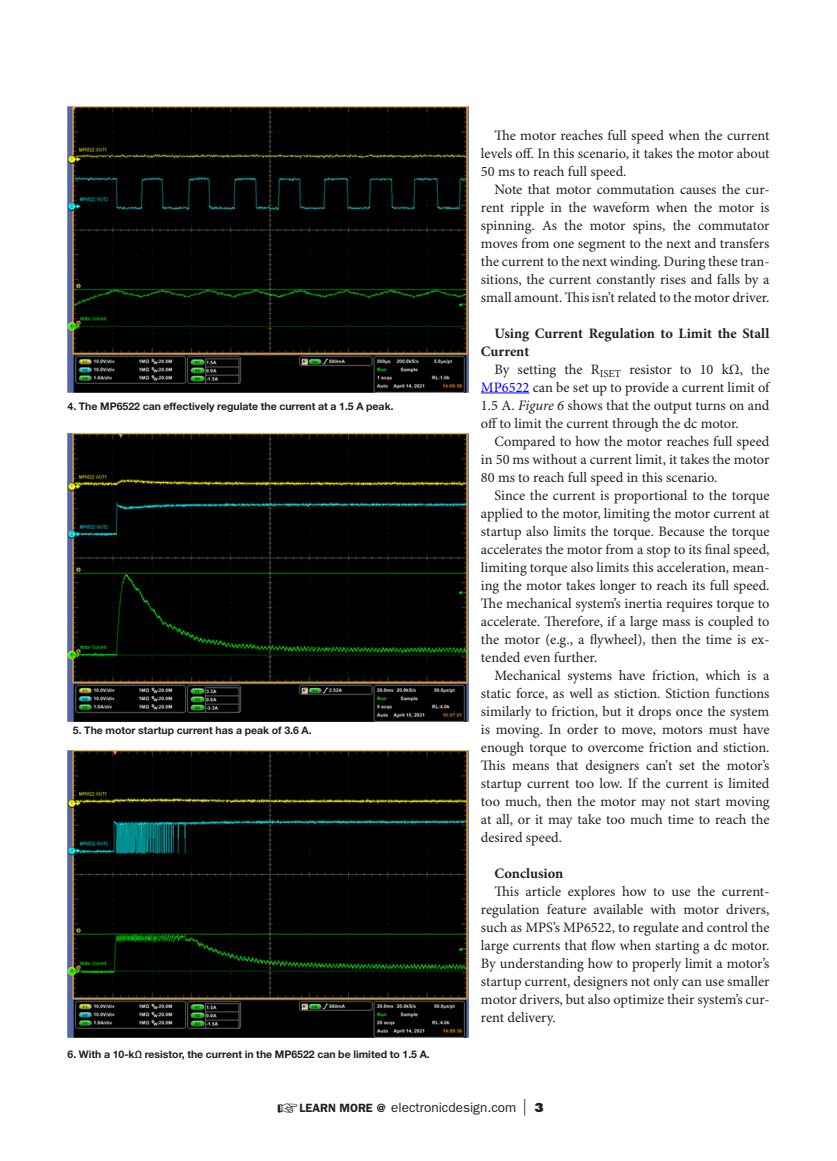
<style>
.page{position:relative;width:837px;height:1161px;background:#fff}
.page>*{position:absolute;margin:0;border:0;box-sizing:border-box;transform-origin:0 0}
.t1{font:14.4px/18px "Minion Pro";color:#231f20;text-align:justify}
.t2{font:700 14.4px/18px "Minion Pro";color:#231f20}
.t3{font:13.5px "ITC Franklin Gothic Std";color:#231f20}
.captions{font:700 10.5px "Helvetica Neue LT Std";color:#231f20}
.s1{color:#00f}
.s2{font-style:italic}
.s3{font-weight:600;font-size:12px}
.s4{font-family:"Futura Std";font-weight:300;font-size:16.5px}
.s5{font-family:"Futura Std";font-weight:800;font-size:12px}
</style>
<div class="page">
<hr style="left:481px;top:393px;width:49px;height:1px;background:#00f">
<img style="left:68px;top:106px;width:401px;height:287px">
<img style="left:68px;top:434px;width:401px;height:287px">
<img style="left:68px;top:751px;width:401px;height:287px">
<p class="captions" style="left:68px;top:399px;width:328px">4. The MP6522 can effectively regulate the current at a 1.5 A peak.</p>
<p class="captions" style="left:73px;top:723px;width:240px">5. The motor startup current has a peak of 3.6 A.</p>
<p class="captions" style="left:68px;top:1047px;width:364px">6. With a 10-kΩ resistor, the current in the MP6522 can be limited to 1.5 A.</p>
<p class="t1" style="left:481px;top:126px;width:290px;text-indent:14px">The motor reaches full speed when the current levels off. In this scenario, it takes the motor about 50 ms to reach full speed.</p>
<p class="t1" style="left:481px;top:180px;width:290px;text-indent:14px">Note that motor commutation causes the cur&shy;rent ripple in the waveform when the motor is spinning. As the motor spins, the commutator moves from one segment to the next and transfers the current to the next winding. During these tran&shy;sitions, the current constantly rises and falls by a small amount. This isn’t related to the motor driver.</p>
<p class="t2" style="left:481px;top:324px;width:290px;text-indent:14px">Using Current Regulation to Limit the Stall<br>Current</p>
<p class="t1" style="left:481px;top:360px;width:290px;text-indent:14px">By setting the R<sub>ISET</sub> resistor to 10 kΩ, the <span class="s1">MP6522</span> can be set up to provide a current limit of 1.5 A. <span class="s2">Figure 6</span> shows that the output turns on and off to limit the current through the dc motor.</p>
<p class="t1" style="left:481px;top:432px;width:290px;text-indent:14px">Compared to how the motor reaches full speed in 50 ms without a current limit, it takes the motor 80 ms to reach full speed in this scenario.</p>
<p class="t1" style="left:481px;top:486px;width:290px;text-indent:14px">Since the current is proportional to the torque applied to the motor, limiting the motor current at startup also limits the torque. Because the torque accelerates the motor from a stop to its final speed, limiting torque also limits this acceleration, mean&shy;ing the motor takes longer to reach its full speed.<br>The mechanical system’s inertia requires torque to accelerate. Therefore, if a large mass is coupled to the motor (e.g., a flywheel), then the time is ex&shy;tended even further.</p>
<p class="t1" style="left:481px;top:666px;width:290px;text-indent:14px">Mechanical systems have friction, which is a static force, as well as stiction. Stiction functions similarly to friction, but it drops once the system is moving. In order to move, motors must have enough torque to overcome friction and stiction.<br>This means that designers can’t set the motor’s startup current too low. If the current is limited too much, then the motor may not start moving at all, or it may take too much time to reach the desired speed.</p>
<p class="t2" style="left:494px;top:864px;width:70px">Conclusion</p>
<p class="t1" style="left:481px;top:882px;width:290px;text-indent:14px">This article explores how to use the current&shy;regulation feature available with motor drivers, such as MPS’s MP6522, to regulate and control the large currents that flow when starting a dc motor.<br>By understanding how to properly limit a motor’s startup current, designers not only can use smaller motor drivers, but also optimize their system’s cur&shy;rent delivery.</p>
<p class="t3" style="left:277px;top:1099px;width:268px">☞<span class="s3">LEARN MORE @</span> electronicdesign.com <span class="s4">|</span> <span class="s5">3</span></p>
</div>
